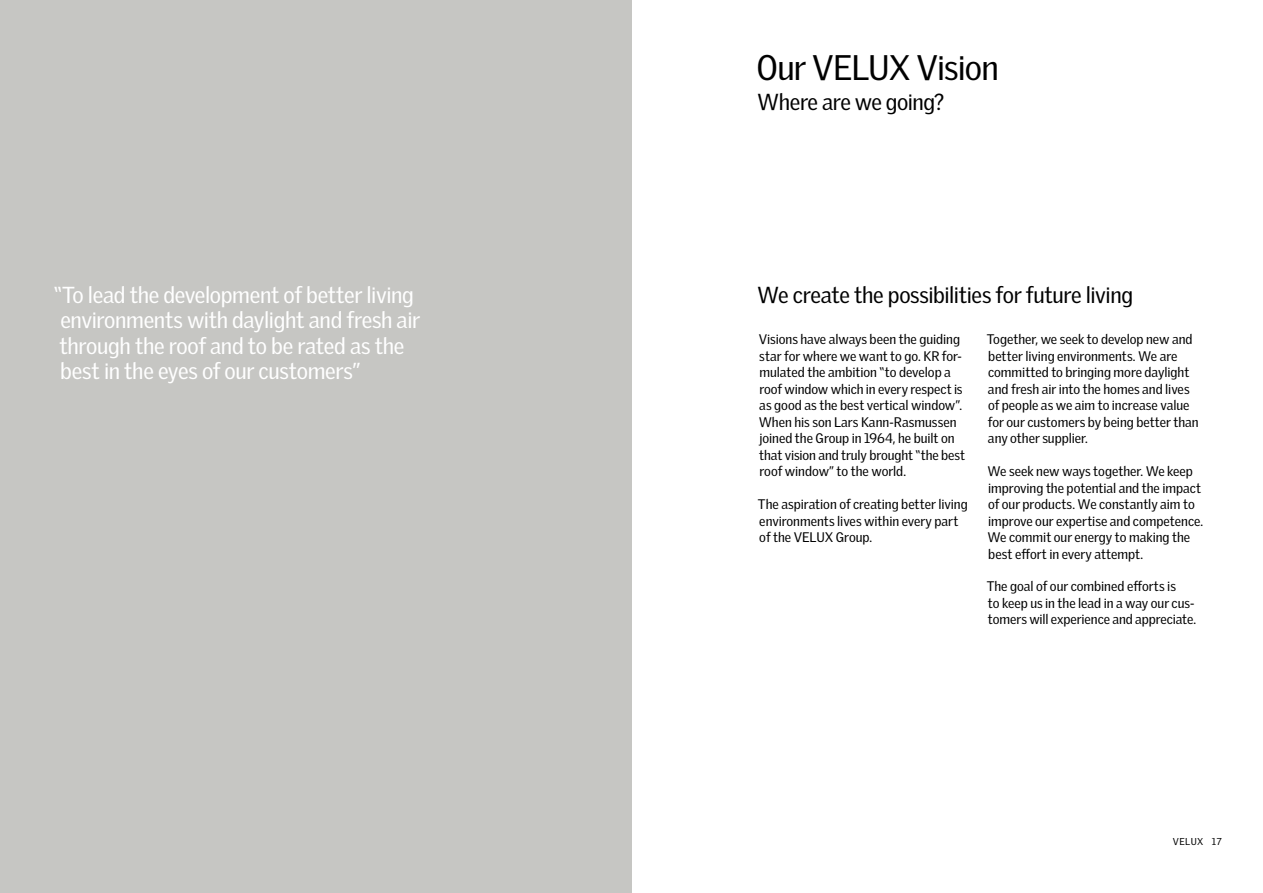
<style>
.page{position:relative;width:1263px;height:893px;background:#fff}
.page>*{position:absolute;margin:0;border:0;box-sizing:border-box;transform-origin:0 0}
.t1{font:34.5px "Velux Gothic";letter-spacing:-.025em;color:#000}
.t2{font:22.5px/25.5px "Velux Gothic";letter-spacing:-.015em;color:#fff}
.t3{font:22.5px "Velux Gothic";letter-spacing:-.02em;color:#000}
.t4{font:13.5px/16.5px "Velux Gothic";color:#000}
.t5{font:9.75px "Velux Gothic";letter-spacing:.05em;color:#000}
</style>
<div class="page">
<div style="left:0;top:0;width:632px;height:893px;background:#c6c6c3"></div>
<h1 class="t1" style="left:756px;top:47px;width:244px">Our VELUX Vision</h1>
<h2 class="t3" style="left:757px;top:89px;width:189px">Where are we going?</h2>
<h2 class="t2" style="left:54px;top:282px;width:361px">“To lead the development of better living</h2>
<h2 class="t3" style="left:757px;top:281px;width:377px">We create the possibilities for future living</h2>
<h2 class="t2" style="left:60px;top:307px;width:362px">environments with daylight and fresh air through the roof and to be rated as the best in the eyes of our customers”</h2>
<p class="t4" style="left:987px;top:331px;width:214px">Together, we seek to develop new and better living environments. We are committed to bringing more daylight and fresh air into the homes and lives of people as we aim to increase value for our customers by being better than any other supplier.</p>
<p class="t4" style="left:987px;top:463px;width:217px">We seek new ways together. We keep improving the potential and the impact of our products. We constantly aim to improve our expertise and competence.<br>We commit our energy to making the best effort in every attempt.</p>
<p class="t4" style="left:987px;top:578px;width:211px">The goal of our combined efforts is<br>to keep us in the lead in a way our cus&shy;tomers will experience and appreciate.</p>
<p class="t4" style="left:759px;top:331px;width:208px">Visions have always been the guiding star for where we want to go. KR for&shy;mulated the ambition “to develop a roof window which in every respect is as good as the best vertical window”.<br>When his son Lars Kann-Rasmussen joined the Group in 1964, he built on that vision and truly brought “the best roof window” to the world.</p>
<p class="t4" style="left:758px;top:496px;width:211px">The aspiration of creating better living environments lives within every part of the VELUX Group.</p>
<p class="t5" style="left:1173px;top:835px;width:50px">VELUX 17</p>
</div>
